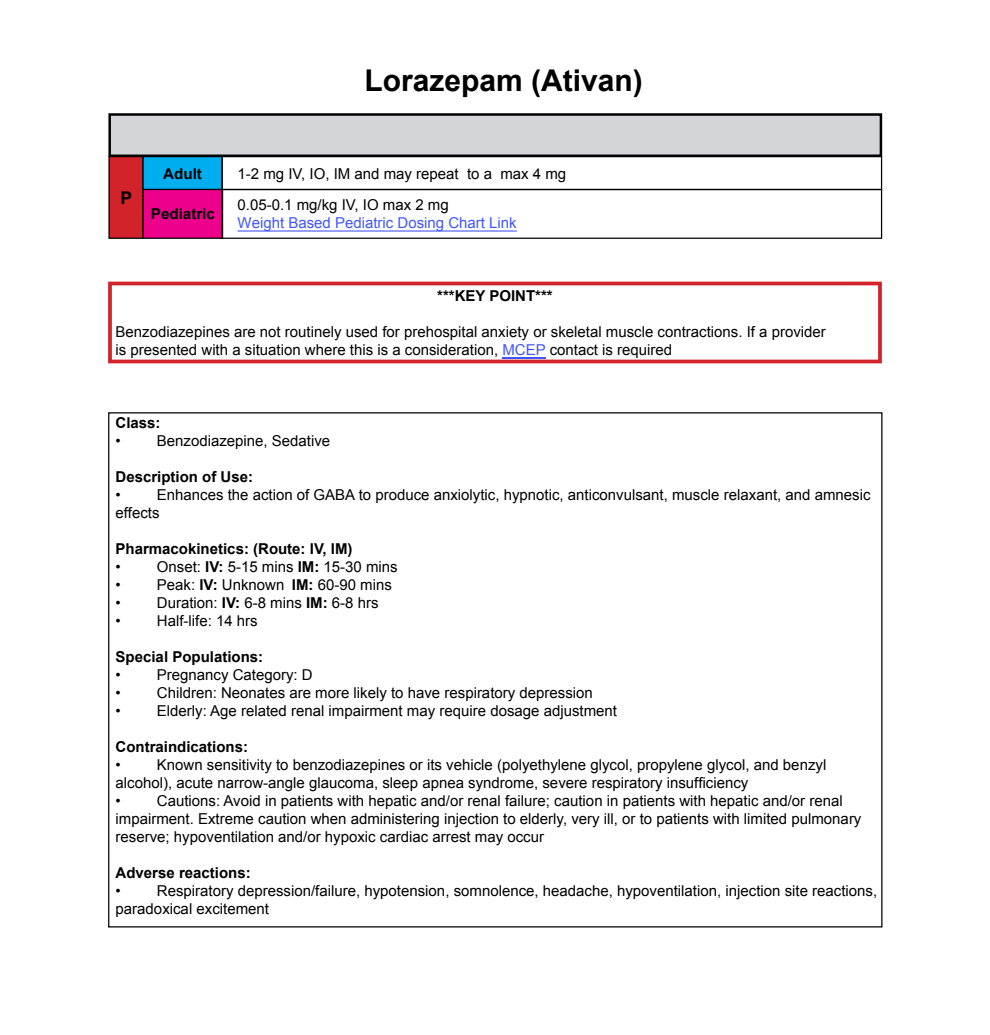
<style>
.page{position:relative;width:990px;height:1035px;background:#fff}
.page>*{position:absolute;margin:0;border:0;box-sizing:border-box;transform-origin:0 0}
.t1{font:700 30px "Arial";color:#000}
.t2{font:700 17.5px "Arial";color:#000}
.t3{font:15px/18px "Arial";color:#000}
.t4{font:700 15px "Arial";color:#000}
.t5{font:15px "Arial";color:#4055ff}
.s1{color:#4055ff}
.s2{font-weight:700}
</style>
<div class="page">
<hr style="left:503px;top:357px;width:43px;height:2px;background:#4055ff">
<div style="left:108px;top:282px;width:774px;height:81px;border:4px solid #d2232a"></div>
<div style="left:110px;top:115px;width:771px;height:41px;background:#d3d5d6"></div>
<div style="left:108px;top:113px;width:774px;height:44px;border:2px solid #000"></div>
<div style="left:109px;top:157px;width:34px;height:81px;background:#d2232a"></div>
<div style="left:108px;top:156px;width:36px;height:83px;border:1px solid #000"></div>
<div style="left:143px;top:157px;width:79px;height:33px;background:#00aeef"></div>
<div style="left:142px;top:156px;width:81px;height:34px;border:1px solid #000"></div>
<div style="left:221px;top:156px;width:661px;height:34px;border:1px solid #000"></div>
<div style="left:143px;top:190px;width:80px;height:48px;background:#ec008c"></div>
<div style="left:143px;top:189px;width:80px;height:50px;border:1px solid #000"></div>
<hr style="left:238px;top:230px;width:279px;height:2px;background:#4055ff">
<div style="left:221px;top:189px;width:661px;height:50px;border:1px solid #000"></div>
<h1 class="t1" style="left:364px;top:61px;width:280px">Lorazepam (Ativan)</h1>
<p class="t2" style="left:120px;top:186px;width:13px">P</p>
<p class="t4" style="left:163px;top:163px;width:40px">Adult</p>
<p class="t3" style="left:238px;top:164px;width:330px">1-2 mg IV, IO, IM and may repeat to a max 4 mg</p>
<p class="t4" style="left:151px;top:204px;width:65px">Pediatric</p>
<p class="t3" style="left:238px;top:196px;width:213px">0.05-0.1 mg/kg IV, IO max 2 mg</p>
<p class="t5" style="left:238px;top:213px;width:281px">Weight Based Pediatric Dosing Chart Link</p>
<p class="t4" style="left:437px;top:286px;width:117px">***KEY POINT***</p>
<p class="t3" style="left:116px;top:323px;width:712px">Benzodiazepines are not routinely used for prehospital anxiety or skeletal muscle contractions. If a provider is presented with a situation where this is a consideration, <span class="s1">MCEP</span> contact is required</p>
<p class="t4" style="left:116px;top:413px;width:47px">Class:</p>
<p class="t3" style="left:116px;top:432px;width:7px">•</p>
<p class="t3" style="left:157px;top:432px;width:175px">Benzodiazepine, Sedative</p>
<p class="t4" style="left:116px;top:467px;width:139px">Description of Use:</p>
<p class="t3" style="left:116px;top:486px;width:7px">•</p>
<p class="t3" style="left:116px;top:486px;width:756px;text-indent:41px">Enhances the action of GABA to produce anxiolytic, hypnotic, anticonvulsant, muscle relaxant, and amnesic effects</p>
<p class="t4" style="left:116px;top:539px;width:239px">Pharmacokinetics: (Route: IV, IM)</p>
<p class="t3" style="left:116px;top:558px;width:7px">•</p>
<p class="t3" style="left:157px;top:558px;width:242px">Onset: <span class="s2">IV:</span> 5-15 mins <span class="s2">IM:</span> 15-30 mins</p>
<p class="t3" style="left:116px;top:576px;width:7px">•</p>
<p class="t3" style="left:157px;top:576px;width:237px">Peak: <span class="s2">IV:</span> Unknown <span class="s2">IM:</span> 60-90 mins</p>
<p class="t3" style="left:116px;top:594px;width:7px">•</p>
<p class="t3" style="left:157px;top:594px;width:223px">Duration: <span class="s2">IV:</span> 6-8 mins <span class="s2">IM:</span> 6-8 hrs</p>
<p class="t3" style="left:116px;top:612px;width:144px">• Half-life: 14 hrs</p>
<p class="t4" style="left:116px;top:647px;width:149px">Special Populations:</p>
<p class="t3" style="left:116px;top:666px;width:7px">•</p>
<p class="t3" style="left:157px;top:666px;width:157px">Pregnancy Category: D</p>
<p class="t3" style="left:116px;top:684px;width:7px">•</p>
<p class="t3" style="left:157px;top:684px;width:437px">Children: Neonates are more likely to have respiratory depression</p>
<p class="t3" style="left:116px;top:702px;width:7px">•</p>
<p class="t3" style="left:157px;top:702px;width:462px">Elderly: Age related renal impairment may require dosage adjustment</p>
<p class="t4" style="left:116px;top:737px;width:134px">Contraindications:</p>
<p class="t3" style="left:116px;top:756px;width:7px">•</p>
<p class="t3" style="left:116px;top:756px;width:712px;text-indent:41px">Known sensitivity to benzodiazepines or its vehicle (polyethylene glycol, propylene glycol, and benzyl alcohol), acute narrow-angle glaucoma, sleep apnea syndrome, severe respiratory insufficiency<br>•</p>
<p class="t3" style="left:116px;top:792px;width:747px;text-indent:41px">Cautions: Avoid in patients with hepatic and/or renal failure; caution in patients with hepatic and/or renal impairment. Extreme caution when administering injection to elderly, very ill, or to patients with limited pulmonary reserve; hypoventilation and/or hypoxic cardiac arrest may occur</p>
<p class="t4" style="left:116px;top:863px;width:137px">Adverse reactions:</p>
<p class="t3" style="left:116px;top:882px;width:7px">•</p>
<p class="t3" style="left:116px;top:882px;width:763px;text-indent:41px">Respiratory depression/failure, hypotension, somnolence, headache, hypoventilation, injection site reactions, paradoxical excitement</p>
</div>
